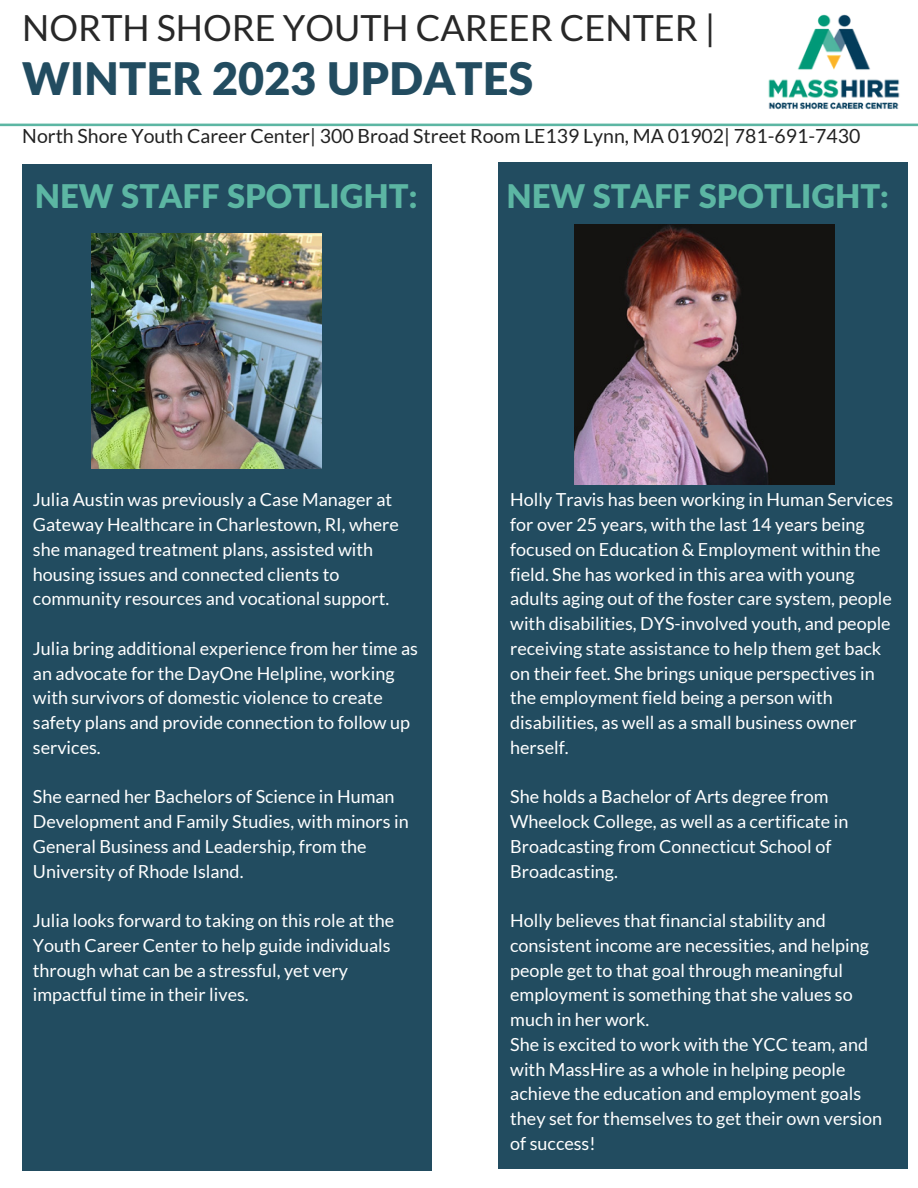
<style>
.page{position:relative;width:918px;height:1188px;background:#fff}
.page>*{position:absolute;margin:0;border:0;box-sizing:border-box;transform-origin:0 0}
.t1{font:900 45px "Lato Latin";color:#224c60}
.t2{font:36px "Lato";color:#282828}
.t3{font:900 32.7px "Lato Latin";color:#5cb6a3}
.t4{font:19.5px "Lato";color:#222}
.t5{font:18px/24.8px "Lato";color:#fff}
</style>
<div class="page">
<svg style="left:0;top:123px;width:750px;height:4px;background:#96d0c4"></svg>
<div style="left:499px;top:162px;width:409px;height:1007px;background:#224c60"></div>
<img style="left:750px;top:14px;width:168px;height:113px">
<img style="left:574px;top:225px;width:260px;height:260px">
<div style="left:22px;top:164px;width:410px;height:1007px;background:#224c60"></div>
<img style="left:92px;top:234px;width:229px;height:235px">
<h2 class="t2" style="left:22px;top:6px;width:695px">NORTH SHORE YOUTH CAREER CENTER |</h2>
<h1 class="t1" style="left:22px;top:59px;width:513px">WINTER 2023 UPDATES</h1>
<p class="t4" style="left:22px;top:124px;width:840px">North Shore Youth Career Center| 300 Broad Street Room LE139 Lynn, MA 01902| 781-691-7430</p>
<h3 class="t3" style="left:35px;top:181px;width:384px">NEW STAFF SPOTLIGHT:</h3>
<h3 class="t3" style="left:506px;top:181px;width:384px">NEW STAFF SPOTLIGHT:</h3>
<p class="t5" style="left:33px;top:487px;width:368px">Julia Austin was previously a Case Manager at Gateway Healthcare in Charlestown, RI, where she managed treatment plans, assisted with housing issues and connected clients to community resources and vocational support.</p>
<p class="t5" style="left:33px;top:636px;width:386px">Julia bring additional experience from her time as an advocate for the DayOne Helpline, working with survivors of domestic violence to create safety plans and provide connection to follow up services.</p>
<p class="t5" style="left:33px;top:784px;width:377px">She earned her Bachelors of Science in Human Development and Family Studies, with minors in General Business and Leadership, from the University of Rhode Island.</p>
<p class="t5" style="left:33px;top:908px;width:363px">Julia looks forward to taking on this role at the Youth Career Center to help guide individuals through what can be a stressful, yet very impactful time in their lives.</p>
<p class="t5" style="left:510px;top:487px;width:385px">Holly Travis has been working in Human Services for over 25 years, with the last 14 years being focused on Education &amp; Employment within the field. She has worked in this area with young adults aging out of the foster care system, people with disabilities, DYS-involved youth, and people receiving state assistance to help them get back on their feet. She brings unique perspectives in the employment field being a person with disabilities, as well as a small business owner herself.</p>
<p class="t5" style="left:510px;top:784px;width:340px">She holds a Bachelor of Arts degree from Wheelock College, as well as a certificate in Broadcasting from Connecticut School of Broadcasting.</p>
<p class="t5" style="left:510px;top:908px;width:373px">Holly believes that financial stability and consistent income are necessities, and helping people get to that goal through meaningful employment is something that she values so much in her work.<br>She is excited to work with the YCC team, and with MassHire as a whole in helping people achieve the education and employment goals they set for themselves to get their own version of success!</p>
</div>
